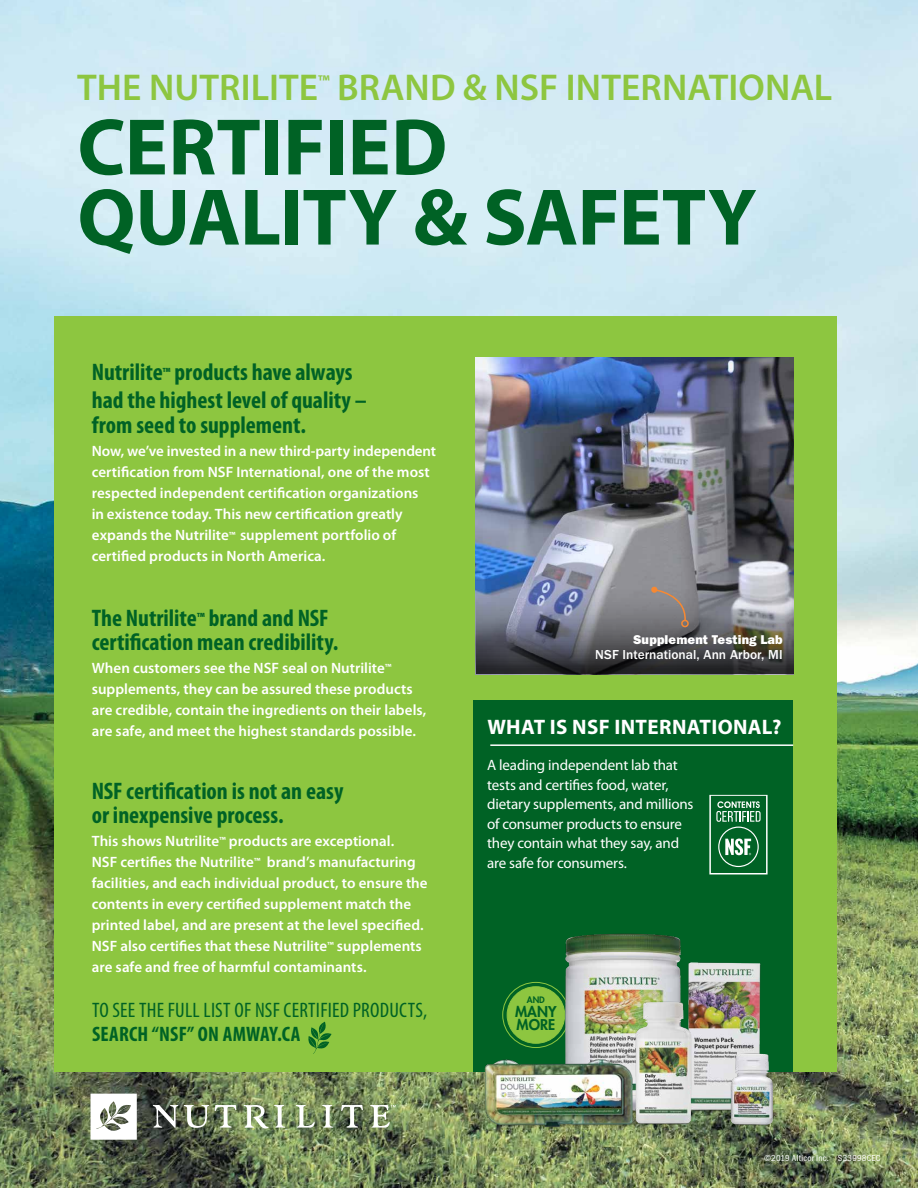
<style>
.page{position:relative;width:918px;height:1188px;background:#fff}
.page>*{position:absolute;margin:0;border:0;box-sizing:border-box;transform-origin:0 0}
.t1{font:700 80.85px/70.2px "Myriad Pro";letter-spacing:-.01em;color:#006225}
.t2{font:600 37.5px "Myriad Pro";color:#8dc640}
.t3{font:700 condensed 24px/24px "Myriad Pro";color:#006225}
.t4{font:condensed 21px "Myriad Pro";letter-spacing:.01em;color:#006225}
.t5{font:700 21px "Myriad Pro";letter-spacing:.015em;color:#fff}
.t6{font:700 condensed 21px "Myriad Pro";letter-spacing:.01em;color:#006225}
.t7{font:600 15px/21px "Myriad Pro";color:#fff}
.t8{font:15px/19.5px "Myriad Pro";letter-spacing:-.01em;color:#fff}
.t9{font:800 14.55px/13.5px "Futura Std";color:#006225}
.t10{font:500 13.5px "ITC Franklin Gothic Std";color:#fff}
.t11{font:12.9px "ITC Franklin Gothic Std Hvy";letter-spacing:.01em;color:#fff}
.t12{font:condensed 9px "ITC Franklin Gothic Std";letter-spacing:.02em;color:#fff}
.t13{font:800 8.7px "Futura Std";color:#006225}
.s1{font-size:15px}
.s2{font-size:10.5px}
</style>
<div class="page">
<img style="left:0;top:0;width:918px;height:1188px">
<div style="left:54px;top:316px;width:783px;height:756px;background:#8dc640"></div>
<div style="left:474px;top:700px;width:319px;height:372px;background:#006225"></div>
<svg style="left:153px;top:1105px;width:25px;height:23px"></svg>
<svg style="left:184px;top:1105px;width:25px;height:23px"></svg>
<svg style="left:215px;top:1105px;width:22px;height:23px"></svg>
<svg style="left:296px;top:1105px;width:19px;height:23px"></svg>
<svg style="left:322px;top:1105px;width:11px;height:23px"></svg>
<svg style="left:341px;top:1105px;width:22px;height:23px"></svg>
<svg style="left:244px;top:1104px;width:41px;height:25px"></svg>
<svg style="left:370px;top:1105px;width:26px;height:23px"></svg>
<svg style="left:91px;top:1094px;width:46px;height:46px"></svg>
<img style="left:476px;top:357px;width:317px;height:317px">
<hr style="left:490px;top:744px;width:303px;height:2px;background:#fff">
<svg style="left:308px;top:1022px;width:23px;height:32px"></svg>
<svg style="left:651px;top:586px;width:40px;height:42px;background:#8a817f"></svg>
<img style="left:716px;top:962px;width:45px;height:156px">
<svg style="left:502px;top:983px;width:23px;height:63px"></svg>
<img style="left:525px;top:933px;width:191px;height:255px">
<img style="left:475px;top:1055px;width:169px;height:81px">
<img style="left:622px;top:999px;width:71px;height:129px">
<img style="left:726px;top:1049px;width:52px;height:94px">
<svg style="left:709px;top:795px;width:59px;height:79px"></svg>
<h2 class="t2" style="left:77px;top:64px;width:757px">THE NUTRILITE<sup>™</sup> BRAND &amp; NSF INTERNATIONAL</h2>
<h1 class="t1" style="left:77px;top:109px;width:681px">CERTIFIED<br>QUALITY &amp; SAFETY</h1>
<h3 class="t3" style="left:92px;top:358px;width:277px;line-height:27.6px">Nutrilite<span class="s1">™</span> products have always had the highest level of quality –</h3>
<h3 class="t3" style="left:92px;top:413px;width:216px">from seed to supplement.</h3>
<p class="t7" style="left:92px;top:440px;width:346px">Now, we’ve invested in a new third-party independent certification from NSF International, one of the most respected independent certification organizations<br>in existence today. This new certification greatly expands the Nutrilite<span class="s2">™</span> supplement portfolio of certified products in North America.</p>
<h3 class="t3" style="left:92px;top:605px;width:248px">The Nutrilite<span class="s1">™</span> brand and NSF certification mean credibility.</h3>
<p class="t7" style="left:92px;top:657px;width:336px">When customers see the NSF seal on Nutrilite<span class="s2">™ </span>supplements, they can be assured these products are credible, contain the ingredients on their labels, are safe, and meet the highest standards possible.</p>
<h3 class="t3" style="left:92px;top:778px;width:253px">NSF certification is not an easy or inexpensive process.</h3>
<p class="t7" style="left:92px;top:830px;width:337px">This shows Nutrilite<span class="s2">™</span> products are exceptional.<br>NSF certifies the Nutrilite<span class="s2">™</span> brand’s manufacturing facilities, and each individual product, to ensure the contents in every certified supplement match the printed label, and are present at the level specified.<br>NSF also certifies that these Nutrilite<span class="s2">™</span> supplements are safe and free of harmful contaminants.</p>
<h3 class="t4" style="left:92px;top:998px;width:337px">TO SEE THE FULL LIST OF NSF CERTIFIED PRODUCTS,</h3>
<h3 class="t6" style="left:92px;top:1021px;width:210px">SEARCH “NSF” ON AMWAY.CA</h3>
<p class="t11" style="left:633px;top:632px;width:151px">Supplement Testing Lab</p>
<p class="t10" style="left:595px;top:647px;width:189px">NSF International, Ann Arbor, MI</p>
<h3 class="t5" style="left:487px;top:713px;width:296px">WHAT IS NSF INTERNATIONAL?</h3>
<p class="t8" style="left:487px;top:755px;width:208px">A leading independent lab that tests and certifies food, water, dietary supplements, and millions of consumer products to ensure they contain what they say, and are safe for consumers.</p>
<p class="t13" style="left:527px;top:995px;width:20px">AND</p>
<p class="t9" style="left:515px;top:1005px;width:43px">MANY<br>MORE</p>
<p class="t12" style="left:764px;top:1153px;width:118px">©2019 Alticor Inc. S33998CEC</p>
</div>
